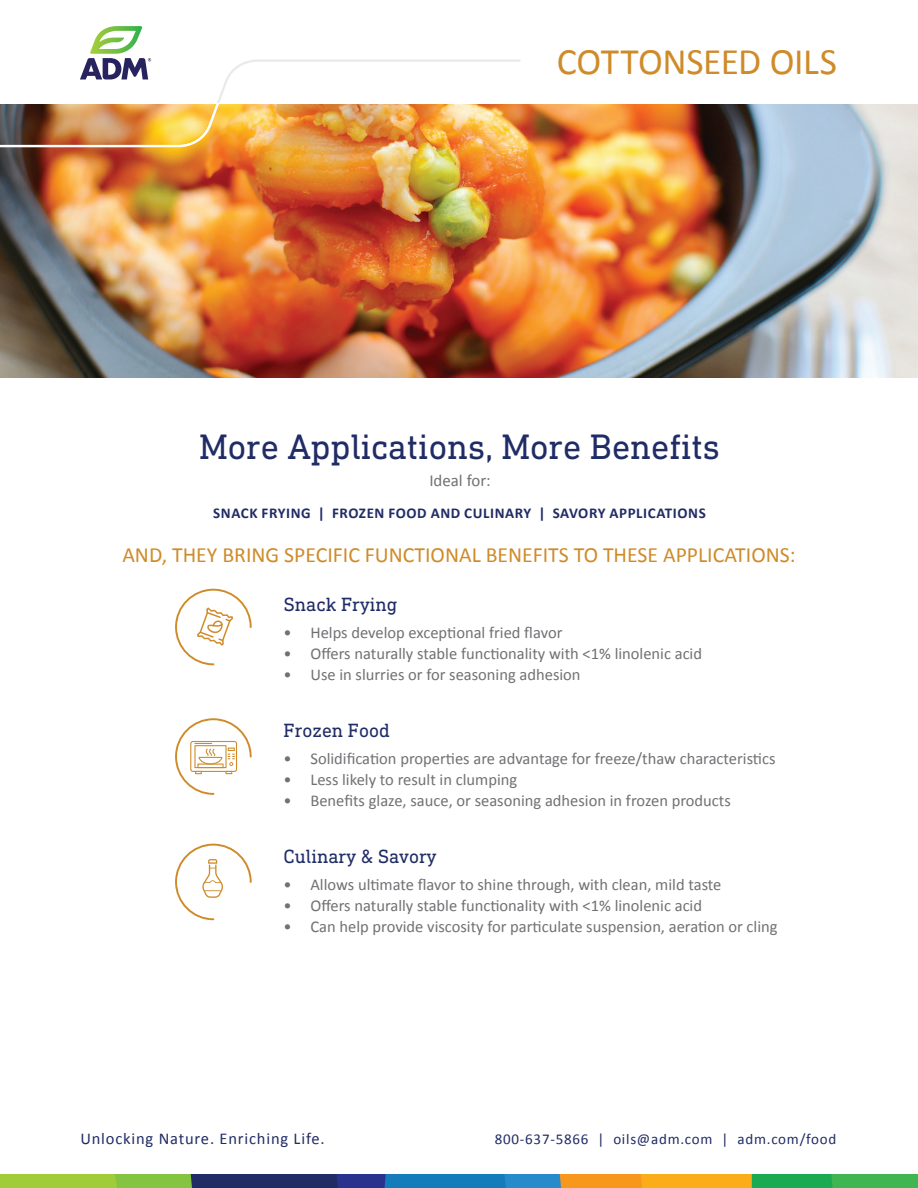
<style>
.page{position:relative;width:918px;height:1188px;background:#fff}
.page>*{position:absolute;margin:0;border:0;box-sizing:border-box;transform-origin:0 0}
.t1{font:37.5px "Calibri";letter-spacing:-.01em;color:#cf8b29}
.Headline_Blue_small{font:36px "DIN Next Slab Pro";color:#202c65}
.Subhead_color_14_5pt{font:21.75px "Calibri";color:#cf8b29}
.Bullets_Headline_blu{font:19.5px "DIN Next Slab Pro";color:#202c65}
.Body{font:16.8px "Calibri";color:#717074}
.t2{font:16.5px "Calibri";color:#717074}
.t3{font:16.5px "Calibri";letter-spacing:.05em;color:#202c65}
.Subhead_Blue_ALLCAPS{font:700 15px "Calibri";letter-spacing:.04em;color:#202c65}
.t4{font:15px "Calibri";letter-spacing:.05em;color:#202c65}
</style>
<div class="page">
<img style="left:0;top:104px;width:918px;height:274px">
<svg style="left:0;top:1175px;width:918px;height:13px;background:#678e5d"></svg>
<svg style="left:80px;top:59px;width:443px;height:89px"></svg>
<svg style="left:80px;top:26px;width:71px;height:53px"></svg>
<img style="left:0;top:104px;width:234px;height:44px">
<svg style="left:175px;top:844px;width:77px;height:76px"></svg>
<svg style="left:175px;top:589px;width:77px;height:76px"></svg>
<svg style="left:175px;top:718px;width:77px;height:77px"></svg>
<h1 class="t1" style="left:557px;top:38px;width:282px">COTTONSEED OILS</h1>
<p class="Headline_Blue_small" style="left:199px;top:426px;width:522px">More Applications, More Benefits</p>
<p class="Body" style="left:429px;top:470px;width:63px">Ideal for:</p>
<p class="Subhead_Blue_ALLCAPS" style="left:213px;top:502px;width:494px">SNACK FRYING | FROZEN FOOD AND CULINARY | SAVORY APPLICATIONS</p>
<p class="Subhead_color_14_5pt" style="left:122px;top:541px;width:675px">AND, THEY BRING SPECIFIC FUNCTIONAL BENEFITS TO THESE APPLICATIONS:</p>
<p class="Bullets_Headline_blu" style="left:283px;top:593px;width:115px">Snack Frying</p>
<p class="t2" style="left:283px;top:622px;width:281px">• Helps develop exceptional fried flavor</p>
<p class="t2" style="left:283px;top:643px;width:420px">• Offers naturally stable functionality with &lt;1% linolenic acid</p>
<p class="t2" style="left:283px;top:664px;width:299px">• Use in slurries or for seasoning adhesion</p>
<p class="Bullets_Headline_blu" style="left:283px;top:719px;width:108px">Frozen Food</p>
<p class="t2" style="left:283px;top:748px;width:494px">• Solidification properties are advantage for freeze/thaw characteristics</p>
<p class="t2" style="left:283px;top:769px;width:235px">• Less likely to result in clumping</p>
<p class="t2" style="left:283px;top:790px;width:449px">• Benefits glaze, sauce, or seasoning adhesion in frozen products</p>
<p class="Bullets_Headline_blu" style="left:283px;top:845px;width:155px">Culinary &amp; Savory</p>
<p class="t2" style="left:283px;top:874px;width:440px">• Allows ultimate flavor to shine through, with clean, mild taste</p>
<p class="t2" style="left:283px;top:895px;width:420px">• Offers naturally stable functionality with &lt;1% linolenic acid</p>
<p class="t2" style="left:283px;top:916px;width:496px">• Can help provide viscosity for particulate suspension, aeration or cling</p>
<p class="t3" style="left:80px;top:1128px;width:246px">Unlocking Nature. Enriching Life.</p>
<p class="t4" style="left:495px;top:1129px;width:343px">800-637-5866 | oils@adm.com | adm.com/food</p>
</div>
